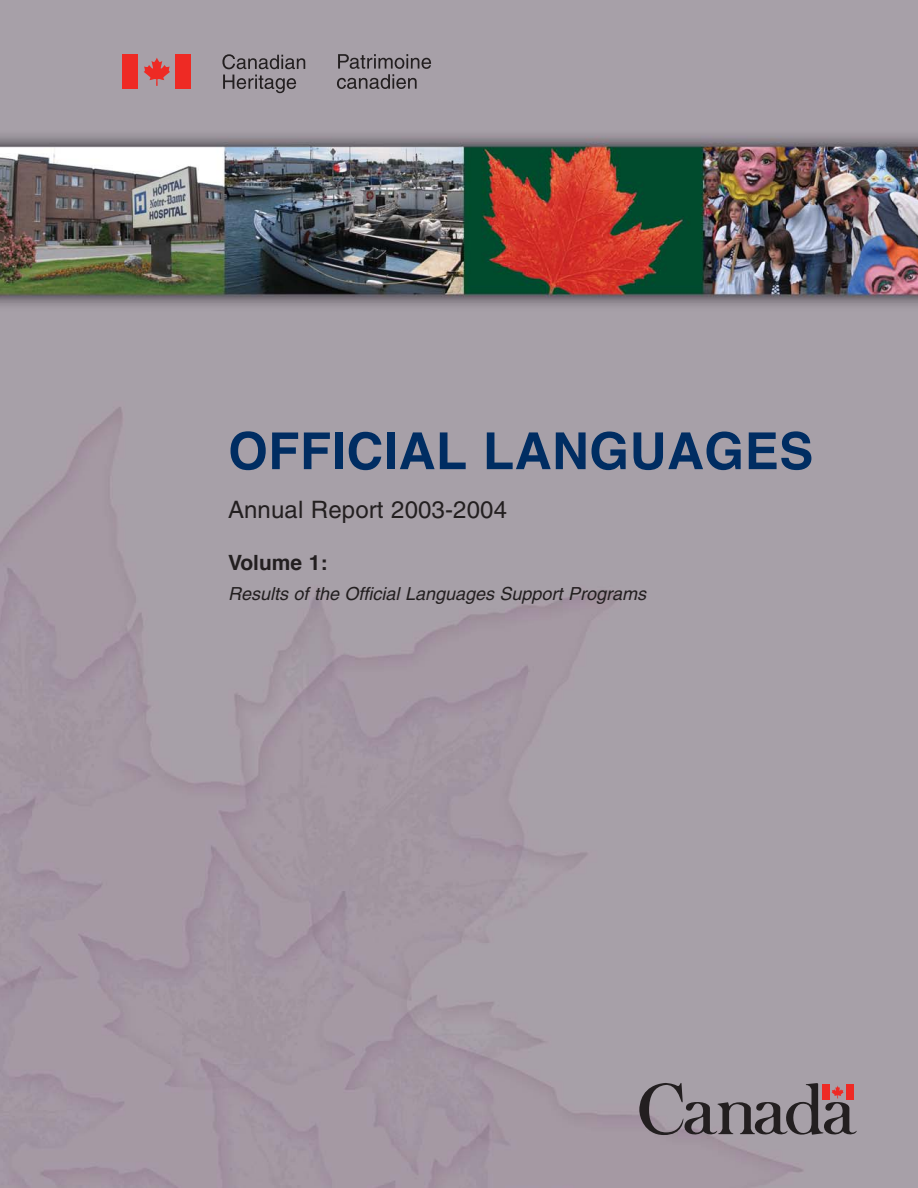
<style>
.page{position:relative;width:918px;height:1188px;background:#fff}
.page>*{position:absolute;margin:0;border:0;box-sizing:border-box;transform-origin:0 0}
.t1{font:700 51px "Helvetica";letter-spacing:.01em;color:#002d62}
.t2{font:24px "Helvetica";letter-spacing:.005em;color:#231f20}
.t3{font:700 21px "Helvetica";color:#231f20}
.t4{font:italic 18px "Helvetica";color:#231f20}
</style>
<div class="page">
<img style="left:0;top:0;width:918px;height:1188px">
<svg style="left:222px;top:54px;width:83px;height:15px"></svg>
<svg style="left:223px;top:75px;width:73px;height:18px"></svg>
<div style="left:122px;top:54px;width:16px;height:34px;background:#ee2a24"></div>
<div style="left:175px;top:54px;width:16px;height:34px;background:#ee2a24"></div>
<svg style="left:144px;top:58px;width:26px;height:28px"></svg>
<svg style="left:337px;top:54px;width:94px;height:35px;background:#868086"></svg>
<svg style="left:639px;top:1082px;width:219px;height:54px;background:#877b81"></svg>
<h1 class="t1" style="left:228px;top:430px;width:587px">OFFICIAL LANGUAGES</h1>
<h2 class="t2" style="left:228px;top:501px;width:281px">Annual Report 2003-2004</h2>
<p class="t3" style="left:228px;top:554px;width:101px">Volume 1:</p>
<p class="t4" style="left:228px;top:587px;width:423px">Results of the Official Languages Support Programs</p>
</div>
